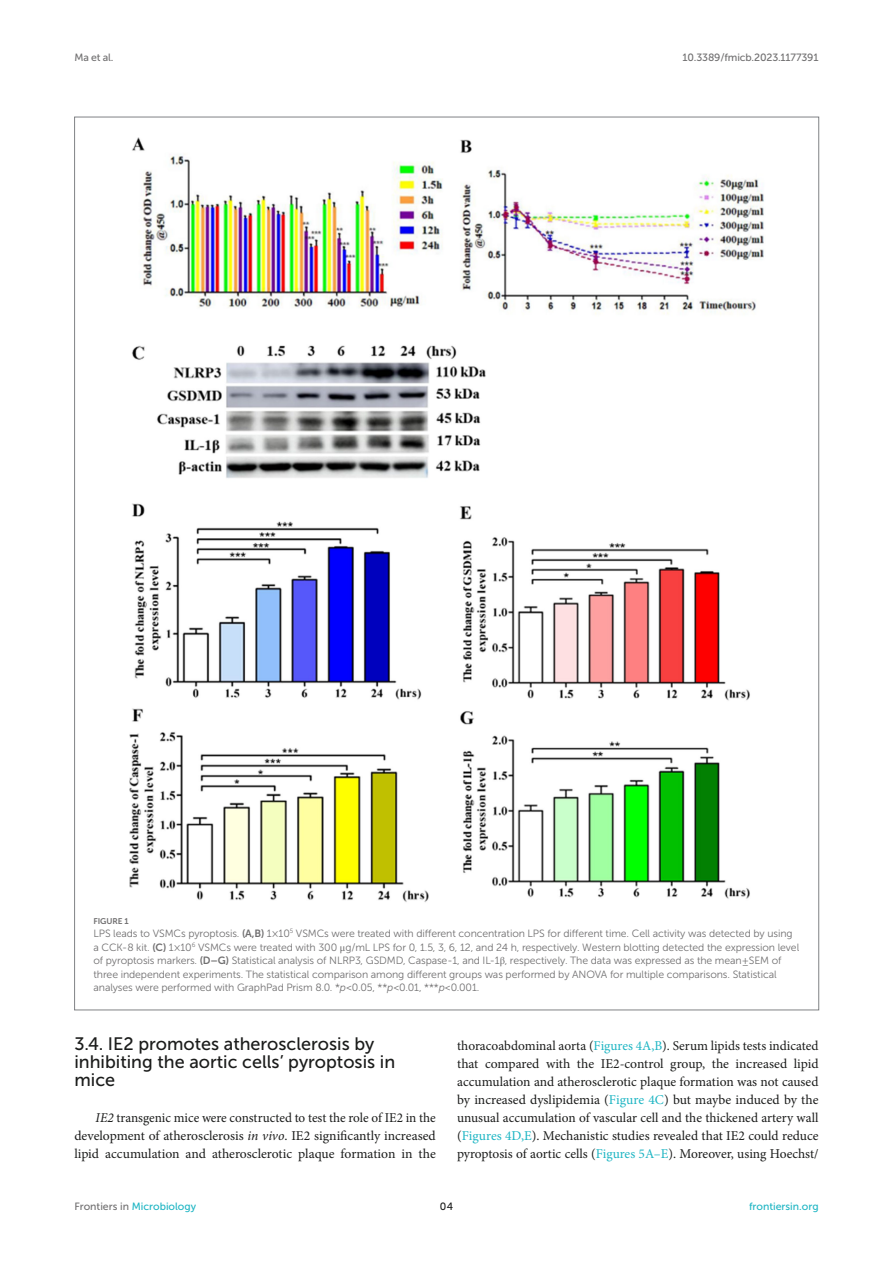
<style>
.page{position:relative;width:893px;height:1263px;background:#fff}
.page>*{position:absolute;margin:0;border:0;box-sizing:border-box;transform-origin:0 0}
.HEAD_2{font:18px/18px "Museo Sans 500";color:#1b1c1b}
.TEXT_FLUSH{font:13.5px/18px "Minion Pro";color:#1b1c1b;text-align:justify}
.FIG_LEG{font:10.5px/13.5px "Museo Sans 300";letter-spacing:-.01em;color:#706f70}
.t1{font:10.5px "Museo Sans 500";color:#1db5c3}
.t2{font:10.5px "Museo Sans 500";letter-spacing:-.015em;color:#706f70}
.t3{font:10.5px "Museo Sans 500";color:#1b1c1b}
.FIG_HD{font:8.25px "Museo Sans 700";letter-spacing:-.01em;color:#706f70}
.s1{font-family:"Museo Sans 700"}
.s2{font-family:"STIX General"}
.s3{font-style:italic}
.s4{color:#1db5c3}
.s5{color:#706f70}
</style>
<div class="page">
<img style="left:129px;top:137px;width:635px;height:765px">
<p class="t2" style="left:74px;top:51px;width:40px">Ma et al.</p>
<p class="t2" style="left:683px;top:51px;width:137px">10.3389/fmicb.2023.1177391</p>
<p class="FIG_HD" style="left:94px;top:916px;width:37px">FIGURE 1</p>
<p class="FIG_LEG" style="left:94px;top:927px;width:707px">LPS leads to VSMCs pyroptosis. <span class="s1">(A,B)</span> 1 × 10<sup>5</sup> VSMCs were treated with different concentration LPS for different time. Cell activity was detected by using a CCK-8 kit. <span class="s1">(C)</span> 1 × 10<sup>6</sup> VSMCs were treated with 300 <span class="s2">μ</span>g/mL LPS for 0, 1.5, 3, 6, 12, and 24 h, respectively. Western blotting detected the expression level of pyroptosis markers. <span class="s1">(D–G)</span> Statistical analysis of NLRP3, GSDMD, Caspase-1, and IL-1<span class="s2">β</span>, respectively. The data was expressed as the mean ± SEM of three independent experiments. The statistical comparison among different groups was performed by ANOVA for multiple comparisons. Statistical analyses were performed with GraphPad Prism 8.0. *<span class="s3">p</span> &lt; 0.05, **<span class="s3">p</span> &lt; 0.01, ***<span class="s3">p</span> &lt; 0.001.</p>
<p class="HEAD_2" style="left:74px;top:1035px;width:322px">3.4. IE2 promotes atherosclerosis by inhibiting the aortic cells’ pyroptosis in mice</p>
<p class="TEXT_FLUSH" style="left:74px;top:1109px;width:363px;text-indent:21px"><span class="s3">IE2</span> transgenic mice were constructed to test the role of IE2 in the development of atherosclerosis <span class="s3">in vivo</span>. IE2 significantly increased lipid accumulation and atherosclerotic plaque formation in the</p>
<p class="TEXT_FLUSH" style="left:457px;top:1037px;width:363px">thoracoabdominal aorta (<span class="s4">Figures 4A,B</span>). Serum lipids tests indicated that compared with the IE2-control group, the increased lipid accumulation and atherosclerotic plaque formation was not caused by increased dyslipidemia (<span class="s4">Figure 4C</span>) but maybe induced by the unusual accumulation of vascular cell and the thickened artery wall (<span class="s4">Figures 4D,E</span>). Mechanistic studies revealed that IE2 could reduce pyroptosis of aortic cells (<span class="s4">Figures 5A–E</span>). Moreover, using Hoechst/</p>
<p class="t1" style="left:74px;top:1200px;width:123px"><span class="s5">Frontiers in</span> Microbiology</p>
<p class="t3" style="left:440px;top:1200px;width:15px">04</p>
<p class="t1" style="left:749px;top:1200px;width:71px">frontiersin.org</p>
</div>
